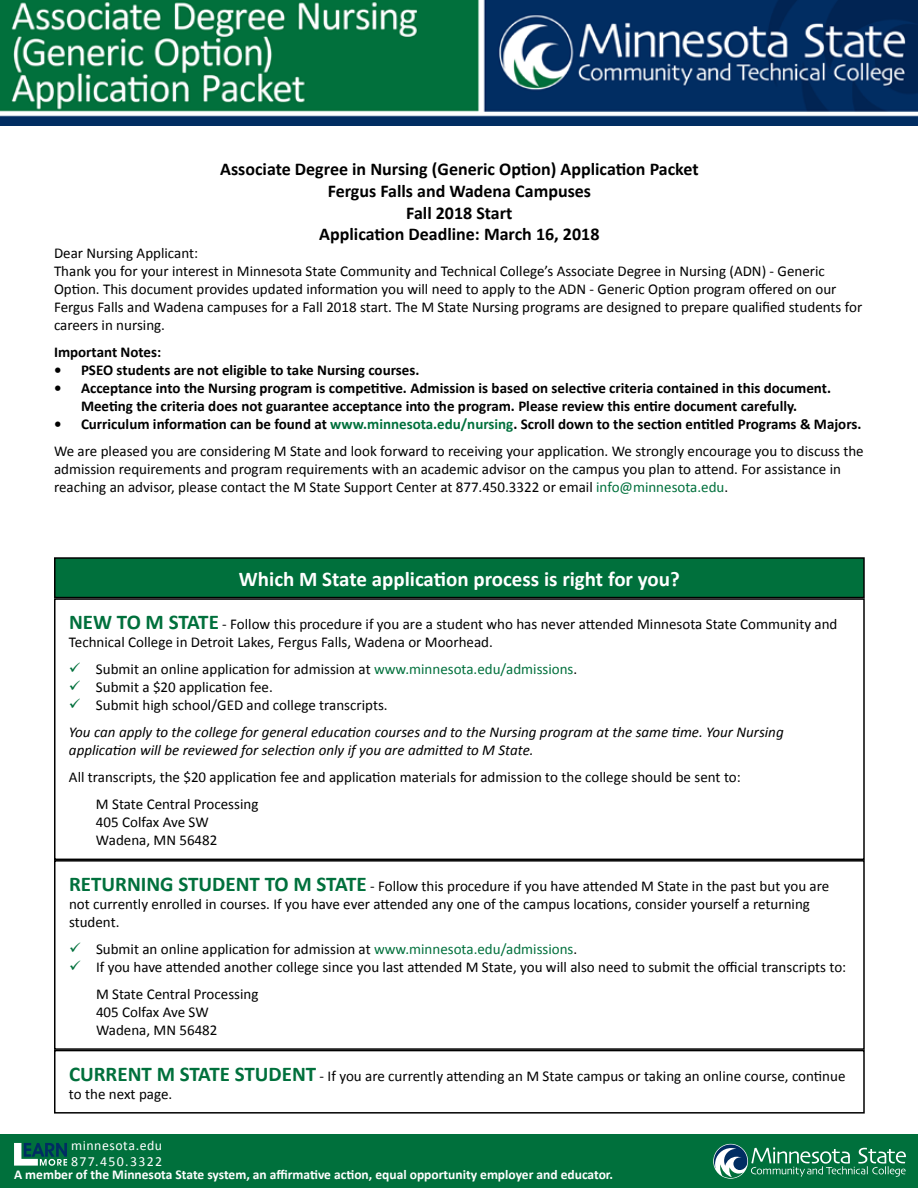
<style>
.page{position:relative;width:918px;height:1188px;background:#fff}
.page>*{position:absolute;margin:0;border:0;box-sizing:border-box;transform-origin:0 0}
.t1{font:700 21px "Calibri";color:#fff}
.t2{font:700 18px/21.6px "Calibri";color:#000;text-align:center}
.t3{font:15px/18px "Calibri";color:#000}
.t4{font:700 15px/18px "Calibri";color:#000;text-align:center}
.t5{font:italic 15px/27px "Calibri";color:#000}
.t6{font:13.95px/15.5px "Calibri";letter-spacing:.045em;color:#fff}
.t7{font:700 13.5px "Calibri";color:#fff}
.s1{font-weight:700}
.s2{font-weight:700;color:#00703c}
.s3{color:#00703c}
.s4{font-weight:700;font-size:21px;color:#00703c}
.s5{font-style:normal}
</style>
<div class="page">
<img style="left:0;top:0;width:918px;height:126px">
<div style="left:0;top:1134px;width:918px;height:54px;background:#00703c"></div>
<svg style="left:713px;top:1144px;width:35px;height:35px"></svg>
<svg style="left:714px;top:1145px;width:192px;height:33px"></svg>
<svg style="left:14px;top:1143px;width:53px;height:23px"></svg>
<div style="left:54px;top:598px;width:811px;height:262px;border:2px solid #000"></div>
<div style="left:54px;top:860px;width:811px;height:190px;border:2px solid #000"></div>
<div style="left:54px;top:1050px;width:811px;height:64px;border:2px solid #000"></div>
<div style="left:55px;top:558px;width:809px;height:40px;background:#00703c"></div>
<div style="left:54px;top:557px;width:811px;height:41px;border:2px solid #000"></div>
<p class="t2" style="left:220px;top:159px;width:480px">Associate Degree in Nursing (Generic Option) Application Packet Fergus Falls and Wadena Campuses<br>Fall 2018 Start<br>Application Deadline: March 16, 2018</p>
<p class="t3" style="left:54px;top:244px;width:810px">Dear Nursing Applicant:<br>Thank you for your interest in Minnesota State Community and Technical College’s Associate Degree in Nursing (ADN) - Generic Option. This document provides updated information you will need to apply to the ADN - Generic Option program offered on our Fergus Falls and Wadena campuses for a Fall 2018 start. The M State Nursing programs are designed to prepare qualified students for careers in nursing.</p>
<p class="t4" style="left:54px;top:343px;width:109px">Important Notes:</p>
<p class="t4" style="left:54px;top:361px;width:367px">• PSEO students are not eligible to take Nursing courses.</p>
<p class="t4" style="left:54px;top:379px;width:779px">• Acceptance into the Nursing program is competitive. Admission is based on selective criteria contained in this document.<br>Meeting the criteria does not guarantee acceptance into the program. Please review this entire document carefully.</p>
<p class="t3" style="left:54px;top:411px;width:811px;line-height:27px"><span class="s1">• Curriculum information can be found at</span> <span class="s2">www.minnesota.edu/nursing</span><span class="s1">. Scroll down to the section entitled Programs &amp; Majors.<br></span>We are pleased you are considering M State and look forward to receiving your application. We strongly encourage you to discuss the</p>
<p class="t3" style="left:54px;top:460px;width:789px">admission requirements and program requirements with an academic advisor on the campus you plan to attend. For assistance in reaching an advisor, please contact the M State Support Center at 877.450.3322 or email <span class="s3">info@minnesota.edu</span>.</p>
<h1 class="t1" style="left:239px;top:565px;width:442px">Which M State application process is right for you?</h1>
<p class="t3" style="left:69px;top:615px;width:770px"><span class="s4">NEW TO M STATE</span> - Follow this procedure if you are a student who has never attended Minnesota State Community and<br>Technical College in Detroit Lakes, Fergus Falls, Wadena or Moorhead.</p>
<p class="t3" style="left:69px;top:660px;width:510px"><span class="s3">✓</span> Submit an online application for admission at <span class="s3">www.minnesota.edu/admissions</span>.</p>
<p class="t3" style="left:69px;top:678px;width:205px"><span class="s3">✓</span> Submit a $20 application fee.</p>
<p class="t5" style="left:69px;top:691px;width:716px"><span class="s3">✓</span> <span class="s5">Submit high school/GED and college transcripts.<br></span>You can apply to the college for general education courses and to the Nursing program at the same time. Your Nursing</p>
<p class="t5" style="left:69px;top:736px;width:466px">application will be reviewed for selection only if you are admitted to M State.</p>
<p class="t3" style="left:96px;top:764px;width:646px;line-height:27px;text-indent:-27px">All transcripts, the $20 application fee and application materials for admission to the college should be sent to:<br>M State Central Processing</p>
<p class="t3" style="left:96px;top:813px;width:123px">405 Colfax Ave SW<br>Wadena, MN 56482</p>
<p class="t3" style="left:69px;top:877px;width:762px"><span class="s4">RETURNING STUDENT TO M STATE</span> - Follow this procedure if you have attended M State in the past but you are not currently enrolled in courses. If you have ever attended any one of the campus locations, consider yourself a returning student.</p>
<p class="t3" style="left:69px;top:940px;width:510px"><span class="s3">✓</span> Submit an online application for admission at <span class="s3">www.minnesota.edu/admissions</span>.</p>
<p class="t3" style="left:96px;top:953px;width:752px;line-height:27px;text-indent:-27px"><span class="s3">✓</span> If you have attended another college since you last attended M State, you will also need to submit the official transcripts to:<br>M State Central Processing</p>
<p class="t3" style="left:96px;top:1003px;width:123px">405 Colfax Ave SW<br>Wadena, MN 56482</p>
<p class="t3" style="left:69px;top:1067px;width:778px"><span class="s4">CURRENT M STATE STUDENT</span> - If you are currently attending an M State campus or taking an online course, continue to the next page.</p>
<p class="t6" style="left:71px;top:1138px;width:93px">minnesota.edu<br>877.450.3322</p>
<p class="t7" style="left:14px;top:1166px;width:601px">A member of the Minnesota State system, an affirmative action, equal opportunity employer and educator.</p>
</div>
